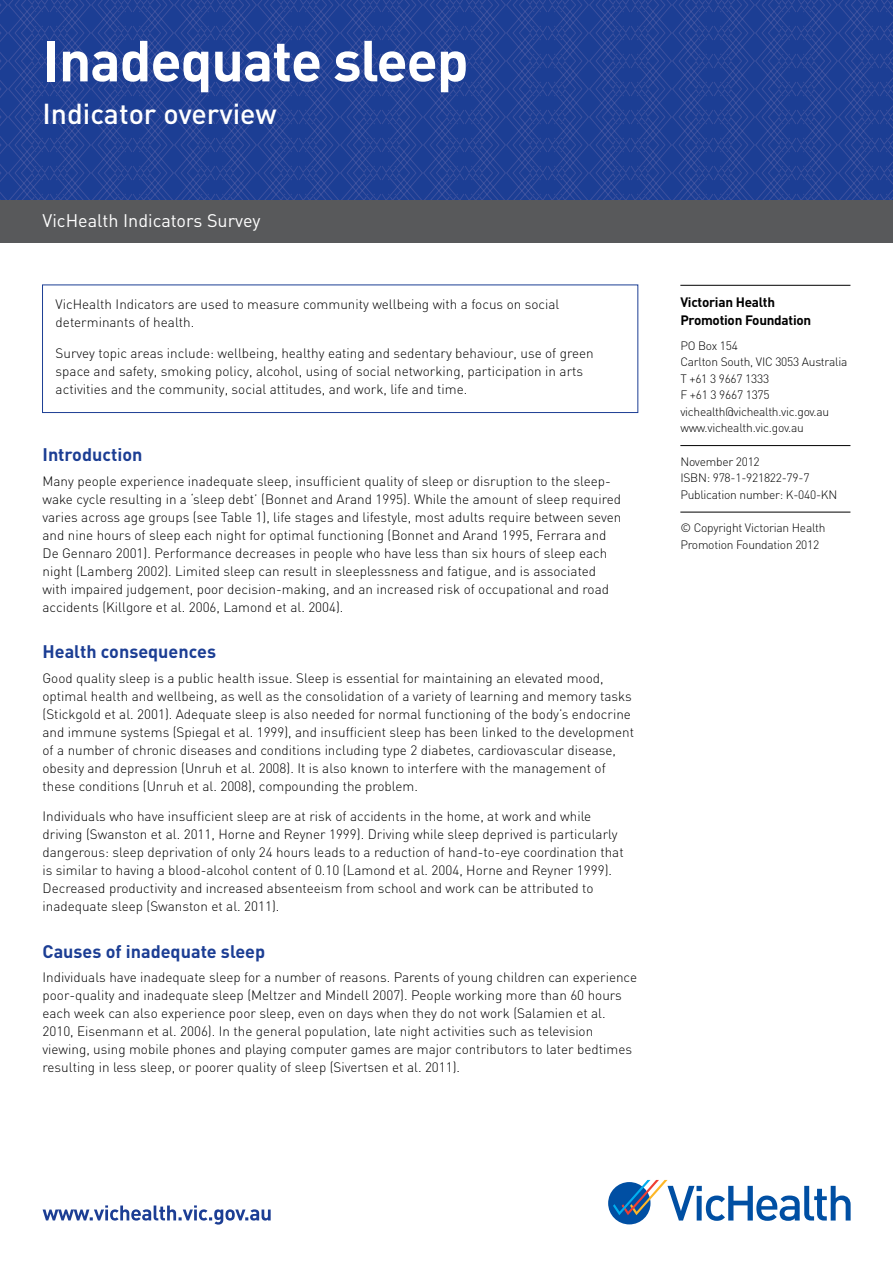
<style>
.page{position:relative;width:893px;height:1263px;background:#fff}
.page>*{position:absolute;margin:0;border:0;box-sizing:border-box;transform-origin:0 0}
.t1{font:700 57px "DIN";letter-spacing:-.02em;color:#fff}
.t2{font:500 28.5px "DIN";color:#fff}
.t3{font:700 18px "DIN";color:#1c3e94}
.t4{font:18px "DIN";color:#fff}
.t5{font:300 13.5px/18px "DIN";color:#000}
.t6{font:700 13.5px/18px "DIN";letter-spacing:-.02em;color:#000}
.t7{font:300 12px/16.5px "DIN";letter-spacing:-.02em;color:#000}
</style>
<div class="page">
<svg style="left:0;top:0;width:893px;height:200px;background:#224195"></svg>
<div style="left:0;top:200px;width:893px;height:42px;background:#58595b"></div>
<svg style="left:43px;top:1205px;width:228px;height:19px"></svg>
<div style="left:608px;top:1182px;width:42px;height:42px;background:#004fa3;border-radius:50%"></div>
<svg style="left:613px;top:1180px;width:238px;height:41px"></svg>
<hr style="left:680px;top:285px;width:170px;height:1px;background:#000">
<hr style="left:680px;top:445px;width:170px;height:1px;background:#000">
<hr style="left:680px;top:512px;width:170px;height:1px;background:#000">
<div style="left:42px;top:285px;width:596px;height:128px;border:1px solid #1c3e94"></div>
<h1 class="t1" style="left:43px;top:24px;width:428px">Inadequate sleep</h1>
<h2 class="t2" style="left:43px;top:96px;width:236px">Indicator overview</h2>
<h3 class="t4" style="left:43px;top:210px;width:220px">VicHealth Indicators Survey</h3>
<p class="t5" style="left:56px;top:295px;width:505px">VicHealth Indicators are used to measure community wellbeing with a focus on social determinants of health.</p>
<p class="t5" style="left:56px;top:344px;width:540px">Survey topic areas include: wellbeing, healthy eating and sedentary behaviour, use of green space and safety, smoking policy, alcohol, using of social networking, participation in arts activities and the community, social attitudes, and work, life and time.</p>
<h3 class="t3" style="left:43px;top:443px;width:101px">Introduction</h3>
<p class="t5" style="left:43px;top:472px;width:580px">Many people experience inadequate sleep, insufficient quality of sleep or disruption to the sleep&shy;wake cycle resulting in a ‘sleep debt’ (Bonnet and Arand 1995). While the amount of sleep required varies across age groups (see Table 1), life stages and lifestyle, most adults require between seven and nine hours of sleep each night for optimal functioning (Bonnet and Arand 1995, Ferrara and De Gennaro 2001). Performance decreases in people who have less than six hours of sleep each night (Lamberg 2002). Limited sleep can result in sleeplessness and fatigue, and is associated with impaired judgement, poor decision-making, and an increased risk of occupational and road accidents (Killgore et al. 2006, Lamond et al. 2004).</p>
<h3 class="t3" style="left:43px;top:640px;width:175px">Health consequences</h3>
<p class="t5" style="left:43px;top:669px;width:593px">Good quality sleep is a public health issue. Sleep is essential for maintaining an elevated mood, optimal health and wellbeing, as well as the consolidation of a variety of learning and memory tasks (Stickgold et al. 2001). Adequate sleep is also needed for normal functioning of the body’s endocrine and immune systems (Spiegal et al. 1999), and insufficient sleep has been linked to the development of a number of chronic diseases and conditions including type 2 diabetes, cardiovascular disease, obesity and depression (Unruh et al. 2008). It is also known to interfere with the management of these conditions (Unruh et al. 2008), compounding the problem.</p>
<p class="t5" style="left:43px;top:807px;width:583px">Individuals who have insufficient sleep are at risk of accidents in the home, at work and while driving (Swanston et al. 2011, Horne and Reyner 1999). Driving while sleep deprived is particularly dangerous: sleep deprivation of only 24 hours leads to a reduction of hand-to-eye coordination that is similar to having a blood-alcohol content of 0.10 (Lamond et al. 2004, Horne and Reyner 1999).<br>Decreased productivity and increased absenteeism from school and work can be attributed to inadequate sleep (Swanston et al. 2011).</p>
<h3 class="t3" style="left:43px;top:940px;width:224px">Causes of inadequate sleep</h3>
<p class="t5" style="left:43px;top:968px;width:596px">Individuals have inadequate sleep for a number of reasons. Parents of young children can experience poor-quality and inadequate sleep (Meltzer and Mindell 2007). People working more than 60 hours each week can also experience poor sleep, even on days when they do not work (Salamien et al.<br>2010, Eisenmann et al. 2006). In the general population, late night activities such as television viewing, using mobile phones and playing computer games are major contributors to later bedtimes resulting in less sleep, or poorer quality of sleep (Sivertsen et al. 2011).</p>
<p class="t6" style="left:680px;top:292px;width:132px">Victorian Health<br>Promotion Foundation</p>
<p class="t7" style="left:680px;top:337px;width:168px">PO Box 154<br>Carlton South, VIC 3053 Australia<br>T +61 3 9667 1333<br>F +61 3 9667 1375 vichealth@vichealth.vic.gov.au www.vichealth.vic.gov.au</p>
<p class="t7" style="left:680px;top:453px;width:158px">November 2012<br>ISBN: 978-1-921822-79-7<br>Publication number: K-040-KN</p>
<p class="t7" style="left:680px;top:520px;width:147px">© Copyright Victorian Health<br>Promotion Foundation 2012</p>
</div>
